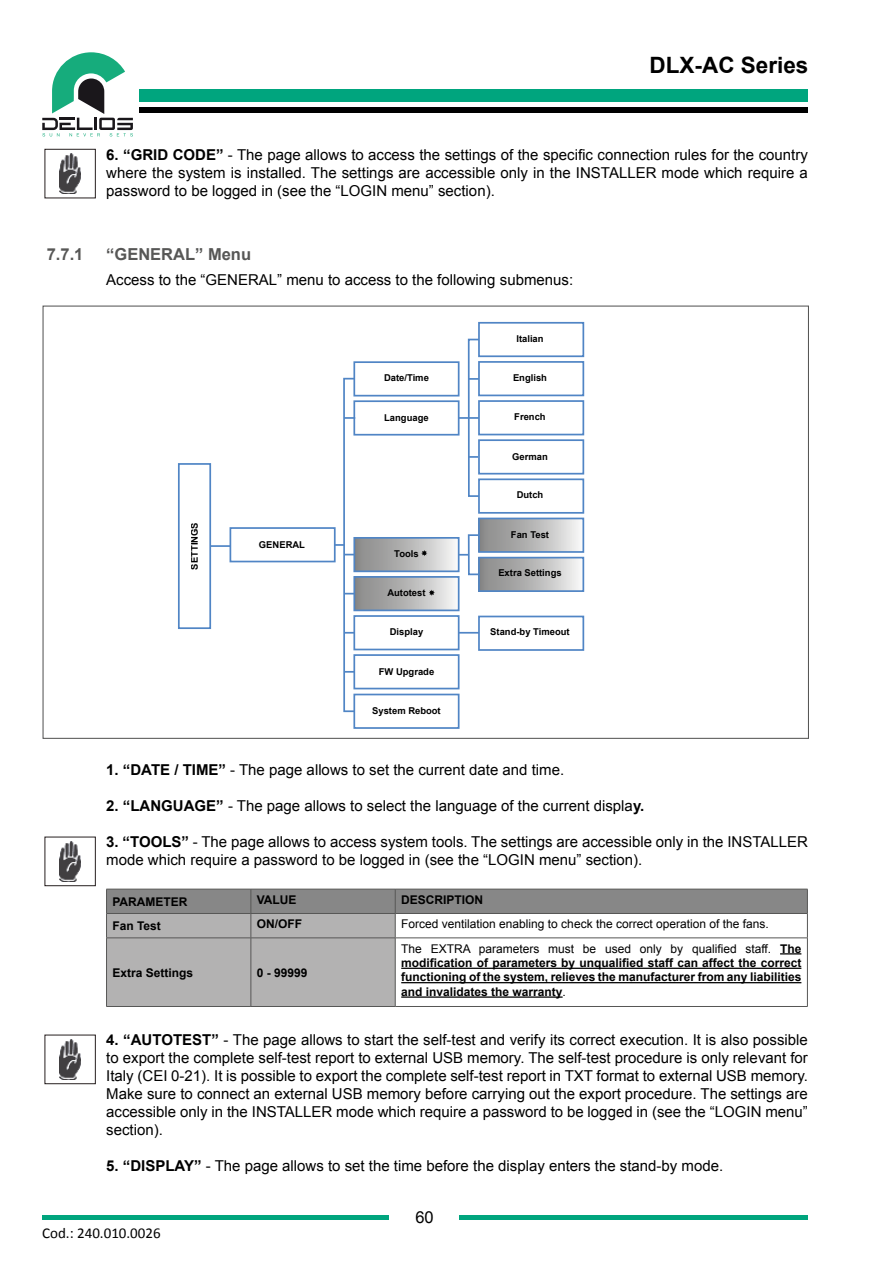
<style>
.page{position:relative;width:893px;height:1263px;background:#fff}
.page>*{position:absolute;margin:0;border:0;box-sizing:border-box;transform-origin:0 0}
.t1{font:700 22.5px "Arial";color:#000}
.t2{font:700 16.5px "Arial";color:#575756}
.t3{font:16.5px "Arial";color:#000}
.t4{font:15px/18px "Arial";color:#000;text-align:justify}
.t5{font:15px "Calibri";color:#000}
.t6{font:700 12px/14.4px "Arial";color:#000;text-align:justify}
.t7{font:12px "Arial";color:#000}
.t8{font:700 9.45px "Arial";color:#000}
.s1{font-weight:700}
.s2{font-weight:400}
</style>
<div class="page">
<svg style="left:42px;top:52px;width:91px;height:85px"></svg>
<div style="left:139px;top:89px;width:669px;height:12px;background:#00a57e"></div>
<div style="left:139px;top:107px;width:669px;height:6px;background:#000"></div>
<div style="left:459px;top:1215px;width:349px;height:5px;background:#00a57e"></div>
<div style="left:43px;top:1215px;width:346px;height:5px;background:#00a57e"></div>
<img style="left:60px;top:154px;width:21px;height:39px">
<div style="left:45px;top:149px;width:51px;height:49px;border:1px solid #261f1f"></div>
<div style="left:230px;top:527px;width:106px;height:35px;border:2px solid #5085c5"></div>
<div style="left:178px;top:463px;width:33px;height:166px;border:2px solid #5085c5"></div>
<hr style="left:210px;top:545px;width:20px;height:2px;background:#5085c5">
<div style="left:353px;top:361px;width:106px;height:35px;border:2px solid #5085c5"></div>
<div style="left:353px;top:400px;width:106px;height:36px;border:2px solid #5085c5"></div>
<div style="left:354px;top:538px;width:105px;height:33px;background:linear-gradient(to right,#828281,#f1f1f0)"></div>
<div style="left:353px;top:537px;width:106px;height:35px;border:2px solid #5085c5"></div>
<div style="left:354px;top:577px;width:105px;height:33px;background:linear-gradient(to right,#828281,#f1f1f0)"></div>
<div style="left:353px;top:576px;width:106px;height:35px;border:2px solid #5085c5"></div>
<div style="left:353px;top:615px;width:106px;height:35px;border:2px solid #5085c5"></div>
<div style="left:353px;top:654px;width:106px;height:35px;border:2px solid #5085c5"></div>
<div style="left:353px;top:694px;width:106px;height:35px;border:2px solid #5085c5"></div>
<div style="left:478px;top:322px;width:106px;height:35px;border:2px solid #5085c5"></div>
<div style="left:478px;top:361px;width:106px;height:35px;border:2px solid #5085c5"></div>
<div style="left:478px;top:400px;width:106px;height:35px;border:2px solid #5085c5"></div>
<div style="left:478px;top:439px;width:106px;height:35px;border:2px solid #5085c5"></div>
<div style="left:478px;top:478px;width:106px;height:36px;border:2px solid #5085c5"></div>
<div style="left:479px;top:518px;width:104px;height:34px;background:linear-gradient(to right,#828281,#efefef)"></div>
<div style="left:478px;top:518px;width:106px;height:35px;border:2px solid #5085c5"></div>
<div style="left:479px;top:558px;width:104px;height:33px;background:linear-gradient(to right,#828281,#efefef)"></div>
<div style="left:478px;top:557px;width:106px;height:35px;border:2px solid #5085c5"></div>
<div style="left:478px;top:616px;width:106px;height:35px;border:2px solid #5085c5"></div>
<div style="left:343px;top:378px;width:12px;height:334px;border:2px solid #5085c5"></div>
<svg style="left:335px;top:544px;width:9px;height:2px"></svg>
<div style="left:468px;top:339px;width:12px;height:158px;border:2px solid #5085c5"></div>
<div style="left:468px;top:534px;width:12px;height:41px;border:2px solid #5085c5"></div>
<hr style="left:459px;top:417px;width:20px;height:2px;background:#5085c5">
<svg style="left:469px;top:378px;width:10px;height:2px"></svg>
<svg style="left:469px;top:456px;width:9px;height:2px"></svg>
<svg style="left:459px;top:554px;width:10px;height:2px"></svg>
<hr style="left:459px;top:632px;width:20px;height:2px;background:#5085c5">
<svg style="left:344px;top:632px;width:10px;height:2px"></svg>
<svg style="left:344px;top:671px;width:10px;height:2px"></svg>
<svg style="left:344px;top:417px;width:11px;height:2px"></svg>
<svg style="left:421px;top:550px;width:6px;height:6px"></svg>
<svg style="left:429px;top:590px;width:6px;height:6px"></svg>
<img style="left:60px;top:842px;width:21px;height:39px">
<div style="left:45px;top:837px;width:51px;height:49px;border:1px solid #261f1f"></div>
<hr style="left:106px;top:1006px;width:145px;height:1px;background:#575756">
<hr style="left:251px;top:1006px;width:144px;height:1px;background:#575756">
<hr style="left:395px;top:1006px;width:413px;height:1px;background:#575756">
<svg style="left:106px;top:889px;width:702px;height:117px"></svg>
<hr style="left:401px;top:968px;width:400px;height:1px;background:#000">
<hr style="left:401px;top:982px;width:400px;height:1px;background:#000">
<hr style="left:401px;top:996px;width:162px;height:2px;background:#000">
<img style="left:60px;top:1040px;width:21px;height:39px">
<div style="left:45px;top:1035px;width:51px;height:49px;border:1px solid #261f1f"></div>
<h1 class="t1" style="left:650px;top:51px;width:160px">DLX-AC Series</h1>
<p class="t4" style="left:106px;top:146px;width:703px"><span class="s1">6. “GRID CODE”</span> - The page allows to access the settings of the specific connection rules for the country where the system is installed. The settings are accessible only in the INSTALLER mode which require a password to be logged in (see the “LOGIN menu” section).</p>
<p class="t2" style="left:47px;top:243px;width:38px">7.7.1</p>
<p class="t2" style="left:106px;top:243px;width:146px">“GENERAL” Menu</p>
<p class="t4" style="left:106px;top:270px;width:468px">Access to the “GENERAL” menu to access to the following submenus:</p>
<p class="t8" style="left:188px;top:569px;width:49px;rotate:-90deg">SETTINGS</p>
<p class="t8" style="left:259px;top:538px;width:48px">GENERAL</p>
<p class="t8" style="left:384px;top:371px;width:46px">Date/Time</p>
<p class="t8" style="left:384px;top:411px;width:46px">Language</p>
<p class="t8" style="left:394px;top:547px;width:26px">Tools</p>
<p class="t8" style="left:387px;top:586px;width:40px">Autotest</p>
<p class="t8" style="left:516px;top:332px;width:29px">Italian</p>
<p class="t8" style="left:513px;top:371px;width:36px">English</p>
<p class="t8" style="left:514px;top:410px;width:33px">French</p>
<p class="t8" style="left:512px;top:450px;width:37px">German</p>
<p class="t8" style="left:517px;top:488px;width:28px">Dutch</p>
<p class="t8" style="left:511px;top:528px;width:40px">Fan Test</p>
<p class="t8" style="left:498px;top:566px;width:65px">Extra Settings</p>
<p class="t8" style="left:390px;top:625px;width:35px">Display</p>
<p class="t8" style="left:490px;top:625px;width:81px">Stand-by Timeout</p>
<p class="t8" style="left:379px;top:665px;width:57px">FW Upgrade</p>
<p class="t8" style="left:372px;top:704px;width:70px">System Reboot</p>
<p class="t4" style="left:106px;top:761px;width:459px"><span class="s1">1. “DATE / TIME”</span> - The page allows to set the current date and time.</p>
<p class="t4" style="left:106px;top:797px;width:540px"><span class="s1">2. “LANGUAGE”</span> - The page allows to select the language of the current displa<span class="s1">y.</span></p>
<p class="t4" style="left:106px;top:833px;width:703px"><span class="s1">3. “TOOLS”</span> - The page allows to access system tools. The settings are accessible only in the INSTALLER mode which require a password to be logged in (see the “LOGIN menu” section).</p>
<p class="t6" style="left:113px;top:895px;width:77px">PARAMETER</p>
<p class="t6" style="left:257px;top:893px;width:41px">VALUE</p>
<p class="t6" style="left:401px;top:893px;width:84px">DESCRIPTION</p>
<p class="t6" style="left:113px;top:919px;width:50px">Fan Test</p>
<p class="t6" style="left:257px;top:917px;width:47px">ON/OFF</p>
<p class="t7" style="left:401px;top:916px;width:369px">Forced ventilation enabling to check the correct operation of the fans.</p>
<p class="t6" style="left:113px;top:965px;width:82px">Extra Settings</p>
<p class="t6" style="left:257px;top:965px;width:52px">0 - 99999</p>
<p class="t6" style="left:401px;top:941px;width:402px"><span class="s2">The EXTRA parameters must be used only by qualified staff.</span> The modification of parameters by unqualified staff can affect the correct functioning of the system, relieves the manufacturer from any liabilities and invalidates the warranty<span class="s2">.</span></p>
<p class="t4" style="left:106px;top:1031px;width:703px"><span class="s1">4. “AUTOTEST”</span> - The page allows to start the self-test and verify its correct execution. It is also possible to export the complete self-test report to external USB memory. The self-test procedure is only relevant for Italy (CEI 0-21). It is possible to export the complete self-test report in TXT format to external USB memory.<br>Make sure to connect an external USB memory before carrying out the export procedure. The settings are accessible only in the INSTALLER mode which require a password to be logged in (see the “LOGIN menu” section).</p>
<p class="t4" style="left:106px;top:1157px;width:618px"><span class="s1">5. “DISPLAY”</span> - The page allows to set the time before the display enters the stand-by mode.</p>
<p class="t5" style="left:42px;top:1223px;width:120px">Cod.: 240.010.0026</p>
<p class="t3" style="left:415px;top:1207px;width:20px">60</p>
</div>
